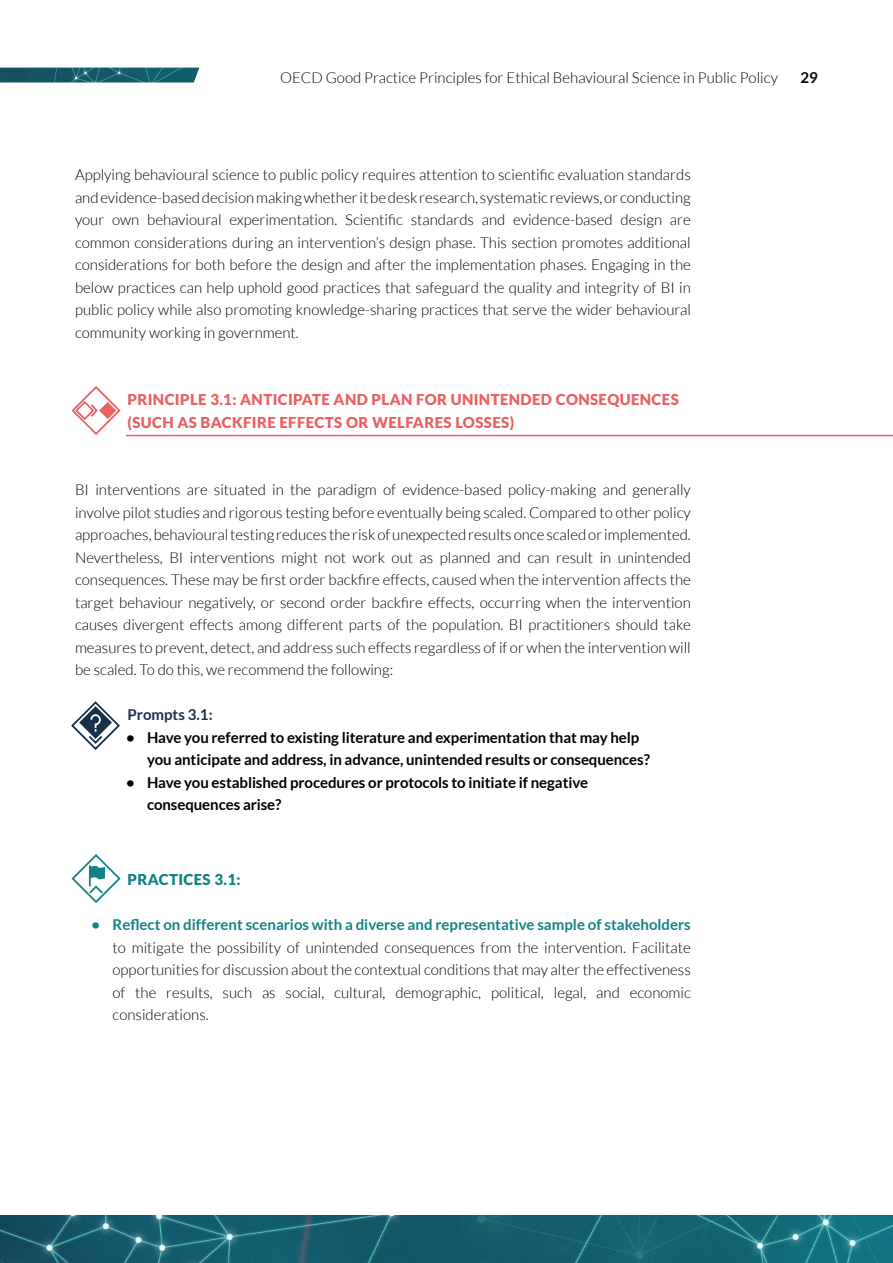
<style>
.page{position:relative;width:893px;height:1263px;background:#fff}
.page>*{position:absolute;margin:0;border:0;box-sizing:border-box;transform-origin:0 0}
.t1{font:300 15px/22.5px "Lato";color:#000;text-align:justify}
.t2{font:700 15px/22.5px "Lato";letter-spacing:-.005em;color:#000}
.t3{font:900 15px/22.5px "Lato";letter-spacing:.025em;color:#e86163}
.t4{font:700 15px "Lato";color:#148386}
.t5{font:900 15px "Lato";letter-spacing:.025em;color:#148386}
.t6{font:700 15px "Lato";color:#183049}
</style>
<div class="page">
<img style="left:0;top:1215px;width:893px;height:48px">
<img style="left:0;top:68px;width:199px;height:14px">
<svg style="left:71px;top:701px;width:49px;height:49px"></svg>
<hr style="left:126px;top:435px;width:767px;height:1px;background:#e86163">
<svg style="left:71px;top:386px;width:50px;height:49px"></svg>
<svg style="left:71px;top:854px;width:50px;height:49px"></svg>
<p class="t1" style="left:280px;top:66px;width:499px">OECD Good Practice Principles for Ethical Behavioural Science in Public Policy</p>
<p class="t2" style="left:801px;top:66px;width:19px">29</p>
<p class="t1" style="left:75px;top:163px;width:617px">Applying behavioural science to public policy requires attention to scientific evaluation standards and evidence-based decision making whether it be desk research, systematic reviews, or conducting your own behavioural experimentation. Scientific standards and evidence-based design are common considerations during an intervention’s design phase. This section promotes additional considerations for both before the design and after the implementation phases. Engaging in the below practices can help uphold good practices that safeguard the quality and integrity of BI in public policy while also promoting knowledge-sharing practices that serve the wider behavioural community working in government.</p>
<p class="t3" style="left:128px;top:388px;width:553px">PRINCIPLE 3.1: ANTICIPATE AND PLAN FOR UNINTENDED CONSEQUENCES (SUCH AS BACKFIRE EFFECTS OR WELFARES LOSSES)</p>
<p class="t1" style="left:75px;top:478px;width:617px">BI interventions are situated in the paradigm of evidence-based policy-making and generally involve pilot studies and rigorous testing before eventually being scaled. Compared to other policy approaches, behavioural testing reduces the risk of unexpected results once scaled or implemented.<br>Nevertheless, BI interventions might not work out as planned and can result in unintended consequences. These may be first order backfire effects, caused when the intervention affects the target behaviour negatively, or second order backfire effects, occurring when the intervention causes divergent effects among different parts of the population. BI practitioners should take measures to prevent, detect, and address such effects regardless of if or when the intervention will be scaled. To do this, we recommend the following:</p>
<p class="t6" style="left:128px;top:706px;width:87px">Prompts 3.1:</p>
<p class="t2" style="left:147px;top:726px;width:504px;text-indent:-21px">• Have you referred to existing literature and experimentation that may help you anticipate and address, in advance, unintended results or consequences?</p>
<p class="t2" style="left:147px;top:771px;width:443px;text-indent:-21px">• Have you established procedures or protocols to initiate if negative consequences arise?</p>
<p class="t5" style="left:128px;top:871px;width:115px">PRACTICES 3.1:</p>
<p class="t4" style="left:92px;top:916px;width:601px">• Reflect on different scenarios with a diverse and representative sample of stakeholders</p>
<p class="t1" style="left:113px;top:936px;width:580px">to mitigate the possibility of unintended consequences from the intervention. Facilitate opportunities for discussion about the contextual conditions that may alter the effectiveness of the results, such as social, cultural, demographic, political, legal, and economic considerations.</p>
</div>
